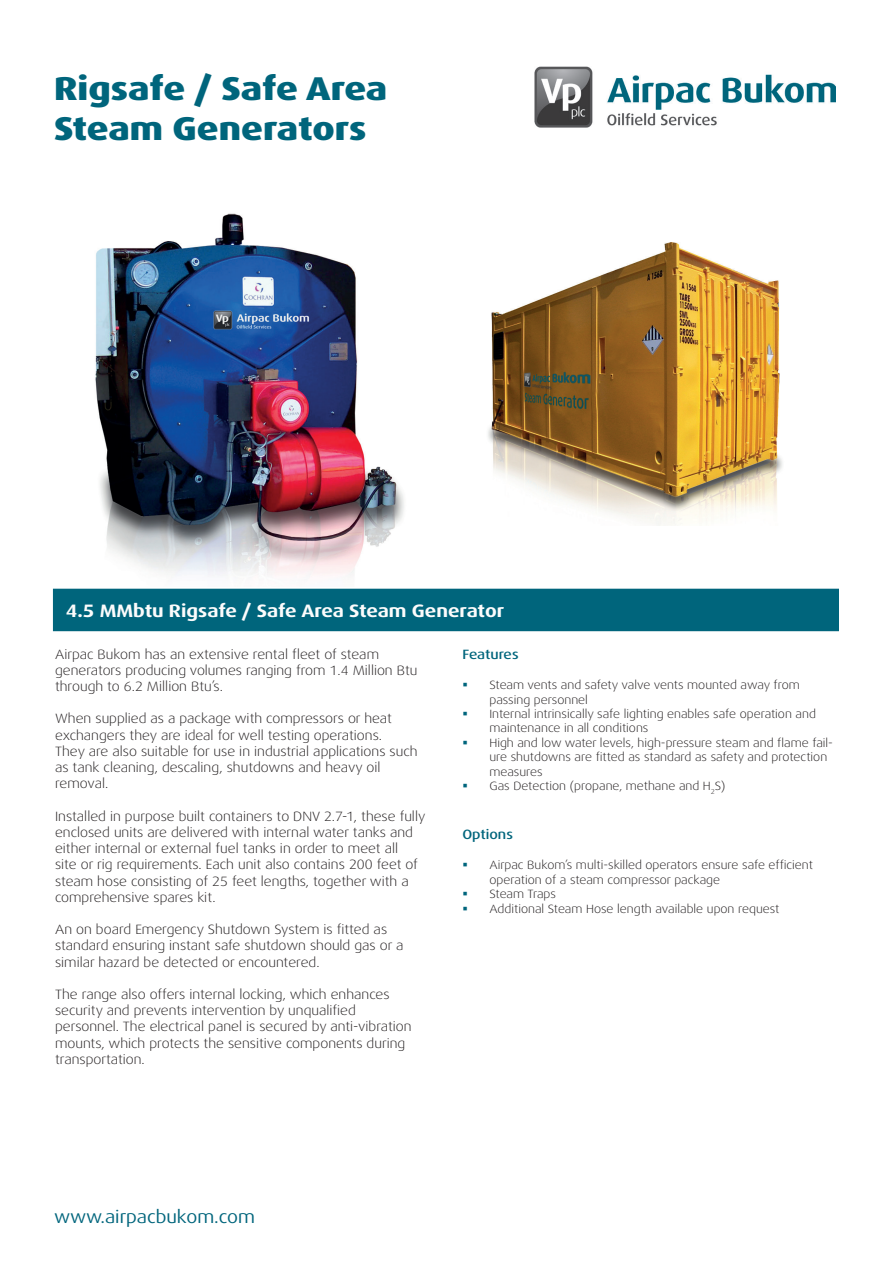
<style>
.page{position:relative;width:893px;height:1263px;background:#fff}
.page>*{position:absolute;margin:0;border:0;box-sizing:border-box;transform-origin:0 0}
.t1{font:800 expanded 33px/39.6px "Dax OT";letter-spacing:-.005em;color:#00657c}
.t2{font:700 expanded 18px "Dax OT";color:#fcfcfc}
.t3{font:expanded 18px "Dax OT";color:#00657c}
.t4{font:300 expanded 13.5px/16.2px "Dax OT";color:#231f20}
.t5{font:500 expanded 13.5px "Dax OT";color:#00657c}
.t6{font:300 expanded 12px/14.4px "Dax OT";color:#231f20}
</style>
<div class="page">
<img style="left:534px;top:67px;width:301px;height:61px">
<img style="left:95px;top:213px;width:309px;height:363px">
<div style="left:53px;top:589px;width:786px;height:42px;background:#00657c"></div>
<img style="left:488px;top:242px;width:295px;height:283px">
<h1 class="t1" style="left:54px;top:69px;width:335px">Rigsafe / Safe Area<br>Steam Generators</h1>
<h2 class="t2" style="left:66px;top:599px;width:440px">4.5 MMbtu Rigsafe / Safe Area Steam Generator</h2>
<p class="t4" style="left:55px;top:646px;width:364px">Airpac Bukom has an extensive rental fleet of steam generators producing volumes ranging from 1.4 Million Btu through to 6.2 Million Btu’s.</p>
<p class="t4" style="left:55px;top:711px;width:364px">When supplied as a package with compressors or heat exchangers they are ideal for well testing operations.<br>They are also suitable for use in industrial applications such as tank cleaning, descaling, shutdowns and heavy oil removal.</p>
<p class="t4" style="left:55px;top:808px;width:372px">Installed in purpose built containers to DNV 2.7-1, these fully enclosed units are delivered with internal water tanks and either internal or external fuel tanks in order to meet all<br>site or rig requirements. Each unit also contains 200 feet of steam hose consisting of 25 feet lengths, together with a comprehensive spares kit.</p>
<p class="t4" style="left:55px;top:921px;width:350px">An on board Emergency Shutdown System is fitted as standard ensuring instant safe shutdown should gas or a similar hazard be detected or encountered.</p>
<p class="t4" style="left:55px;top:986px;width:358px">The range also offers internal locking, which enhances security and prevents intervention by unqualified personnel. The electrical panel is secured by anti-vibration mounts, which protects the sensitive components during transportation.</p>
<p class="t5" style="left:462px;top:645px;width:58px">Features</p>
<p class="t6" style="left:489px;top:678px;width:345px">Steam vents and safety valve vents mounted away from passing personnel<br>Internal intrinsically safe lighting enables safe operation and maintenance in all conditions<br>High and low water levels, high-pressure steam and flame fail&shy;ure shutdowns are fitted as standard as safety and protection measures<br>Gas Detection (propane, methane and H<sub>2</sub>S)</p>
<p class="t5" style="left:462px;top:825px;width:52px">Options</p>
<p class="t6" style="left:489px;top:858px;width:325px">Airpac Bukom’s multi-skilled operators ensure safe efficient operation of a steam compressor package<br>Steam Traps<br>Additional Steam Hose length available upon request</p>
<h2 class="t3" style="left:54px;top:1205px;width:203px">www.airpacbukom.com</h2>
</div>
